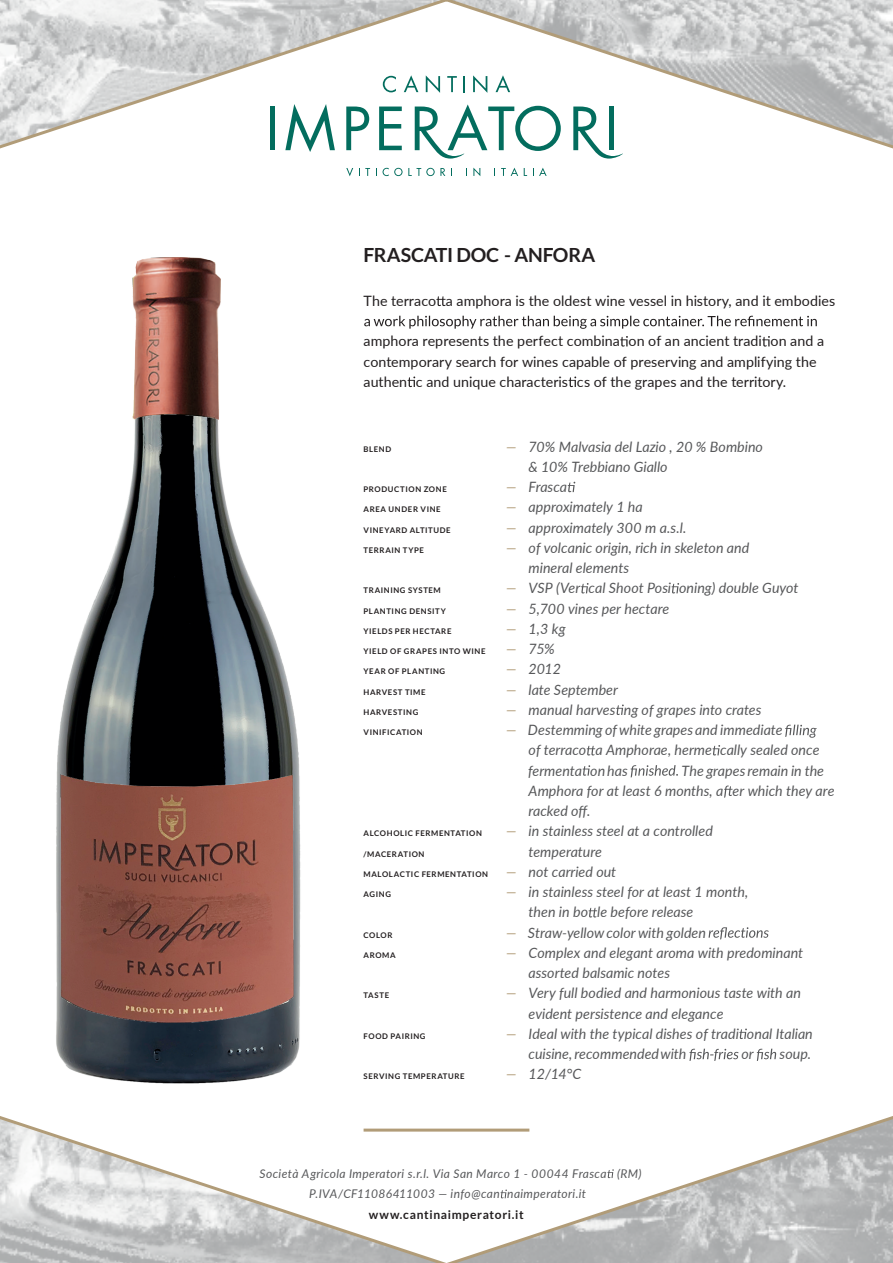
<style>
.page{position:relative;width:893px;height:1263px;background:#fff}
.page>*{position:absolute;margin:0;border:0;box-sizing:border-box;transform-origin:0 0}
.t1{font:700 19.5px "Lato";letter-spacing:-.01em;color:#231f20}
.t2{font:italic 14.25px/20.2px "Lato";color:#57585a}
.t3{font:14.25px/20.2px "Lato";color:#231f20}
.t4{font:italic 12px/20.2px "Lato";letter-spacing:.03em;color:#57585a;text-align:center}
.t5{font:700 12px "Lato";letter-spacing:.055em;color:#231f20}
.t6{font:700 7.8px "Lato";letter-spacing:.075em;color:#231f20}
.s1{color:#b19c78}
</style>
<div class="page">
<svg style="left:602px;top:157px;width:15px;height:2px"></svg>
<svg style="left:346px;top:168px;width:7px;height:8px"></svg>
<svg style="left:359px;top:168px;width:11px;height:8px"></svg>
<svg style="left:383px;top:168px;width:62px;height:8px"></svg>
<svg style="left:473px;top:168px;width:7px;height:8px"></svg>
<svg style="left:501px;top:168px;width:17px;height:8px"></svg>
<svg style="left:533px;top:168px;width:14px;height:8px"></svg>
<svg style="left:0;top:0;width:893px;height:157px"></svg>
<svg style="left:0;top:1116px;width:893px;height:147px"></svg>
<svg style="left:436px;top:296px;width:10px;height:10px"></svg>
<svg style="left:364px;top:316px;width:453px;height:13px"></svg>
<svg style="left:620px;top:336px;width:8px;height:11px"></svg>
<svg style="left:762px;top:336px;width:8px;height:11px"></svg>
<svg style="left:407px;top:376px;width:8px;height:11px"></svg>
<svg style="left:568px;top:376px;width:8px;height:11px"></svg>
<svg style="left:568px;top:482px;width:7px;height:10px"></svg>
<svg style="left:581px;top:583px;width:8px;height:10px"></svg>
<svg style="left:671px;top:583px;width:8px;height:10px"></svg>
<svg style="left:616px;top:704px;width:8px;height:11px"></svg>
<svg style="left:785px;top:725px;width:32px;height:13px"></svg>
<svg style="left:587px;top:746px;width:8px;height:9px"></svg>
<svg style="left:712px;top:745px;width:8px;height:10px"></svg>
<svg style="left:583px;top:765px;width:7px;height:11px"></svg>
<svg style="left:631px;top:765px;width:47px;height:12px"></svg>
<svg style="left:724px;top:785px;width:9px;height:13px"></svg>
<svg style="left:589px;top:908px;width:8px;height:9px"></svg>
<svg style="left:708px;top:927px;width:61px;height:12px"></svg>
<svg style="left:739px;top:1028px;width:8px;height:11px"></svg>
<svg style="left:689px;top:1049px;width:50px;height:12px"></svg>
<svg style="left:757px;top:1049px;width:19px;height:12px"></svg>
<img style="left:56px;top:415px;width:245px;height:668px">
<img style="left:60px;top:774px;width:234px;height:249px">
<img style="left:133px;top:257px;width:87px;height:163px">
<h1 class="t1" style="left:364px;top:244px;width:233px">FRASCATI DOC - ANFORA</h1>
<p class="t3" style="left:364px;top:290px;width:473px">The terraco a amphora is the oldest wine vessel in history, and it embodies</p>
<p class="t3" style="left:363px;top:331px;width:462px">amphora represents the perfect combina on of an ancient tradi on and a contemporary search for wines capable of preserving and amplifying the authen c and unique characteris cs of the grapes and the territory.</p>
<p class="t6" style="left:364px;top:444px;width:29px">BLEND</p>
<p class="t2" style="left:529px;top:436px;width:236px;text-indent:-22px"><span class="s1">—</span> 70% Malvasia del Lazio , 20 % Bombino &amp; 10% Trebbiano Giallo</p>
<p class="t6" style="left:364px;top:485px;width:85px">PRODUCTION ZONE</p>
<p class="t2" style="left:506px;top:476px;width:63px"><span class="s1">—</span> Frasca</p>
<p class="t6" style="left:364px;top:505px;width:79px">AREA UNDER VINE</p>
<p class="t2" style="left:506px;top:496px;width:138px"><span class="s1">—</span> approximately 1 ha</p>
<p class="t6" style="left:364px;top:525px;width:89px">VINEYARD ALTITUDE</p>
<p class="t2" style="left:506px;top:517px;width:182px"><span class="s1">—</span> approximately 300 m a.s.l.</p>
<p class="t6" style="left:364px;top:545px;width:62px">TERRAIN TYPE</p>
<p class="t2" style="left:529px;top:537px;width:222px;text-indent:-23px"><span class="s1">—</span> of volcanic origin, rich in skeleton and mineral elements</p>
<p class="t6" style="left:364px;top:586px;width:79px">TRAINING SYSTEM</p>
<p class="t2" style="left:506px;top:577px;width:294px"><span class="s1">—</span> VSP (Ver cal Shoot Posi oning) double Guyot</p>
<p class="t6" style="left:364px;top:606px;width:84px">PLANTING DENSITY</p>
<p class="t2" style="left:506px;top:598px;width:165px"><span class="s1">—</span> 5,700 vines per hectare</p>
<p class="t6" style="left:364px;top:626px;width:89px">YIELDS PER HECTARE</p>
<p class="t2" style="left:506px;top:618px;width:61px"><span class="s1">—</span> 1,3 kg</p>
<p class="t6" style="left:364px;top:647px;width:123px">YIELD OF GRAPES INTO WINE</p>
<p class="t2" style="left:506px;top:638px;width:50px"><span class="s1">—</span> 75%</p>
<p class="t6" style="left:364px;top:667px;width:83px">YEAR OF PLANTING</p>
<p class="t2" style="left:506px;top:658px;width:57px"><span class="s1">—</span> 2012</p>
<p class="t6" style="left:364px;top:687px;width:64px">HARVEST TIME</p>
<p class="t2" style="left:506px;top:679px;width:113px"><span class="s1">—</span> late September</p>
<p class="t6" style="left:364px;top:707px;width:56px">HARVESTING</p>
<p class="t2" style="left:506px;top:699px;width:257px"><span class="s1">—</span> manual harves ng of grapes into crates</p>
<p class="t6" style="left:364px;top:728px;width:61px">VINIFICATION</p>
<p class="t2" style="left:528px;top:719px;width:293px;text-indent:-22px"><span class="s1">—</span> Destemming of white grapes and immediate<br>of terraco a Amphorae, herme cally sealed once fermenta on has</p>
<p class="t2" style="left:529px;top:760px;width:307px;text-indent:153px">The grapes remain in the<br>Amphora for at least 6 months, a er which they are racked off.</p>
<p class="t6" style="left:364px;top:829px;width:120px">ALCOHOLIC FERMENTATION</p>
<p class="t2" style="left:506px;top:820px;width:208px"><span class="s1">—</span> in stainless steel at a controlled</p>
<p class="t6" style="left:364px;top:849px;width:62px">/MACERATION</p>
<p class="t2" style="left:529px;top:841px;width:75px">temperature</p>
<p class="t6" style="left:364px;top:869px;width:126px">MALOLACTIC FERMENTATION</p>
<p class="t2" style="left:506px;top:861px;width:112px"><span class="s1">—</span> not carried out</p>
<p class="t6" style="left:364px;top:890px;width:29px">AGING</p>
<p class="t2" style="left:529px;top:881px;width:221px;text-indent:-22px"><span class="s1">—</span> in stainless steel for at least 1 month, then in bo le before release</p>
<p class="t6" style="left:364px;top:930px;width:31px">COLOR</p>
<p class="t2" style="left:506px;top:922px;width:201px"><span class="s1">—</span> Straw-yellowcolor with golden</p>
<p class="t6" style="left:364px;top:950px;width:34px">AROMA</p>
<p class="t2" style="left:529px;top:942px;width:276px;text-indent:-22px"><span class="s1">—</span> Complex and elegant aroma with predominant assorted balsamic notes</p>
<p class="t6" style="left:364px;top:991px;width:27px">TASTE</p>
<p class="t2" style="left:529px;top:982px;width:274px;text-indent:-23px"><span class="s1">—</span> Very full bodied and harmonious taste with an evident persistence and elegance</p>
<p class="t6" style="left:364px;top:1031px;width:64px">FOOD PAIRING</p>
<p class="t2" style="left:529px;top:1023px;width:286px;text-indent:-23px"><span class="s1">—</span> Ideal with the typical dishes of tradi onal Italian cuisine,recommendedwith</p>
<p class="t2" style="left:741px;top:1043px;width:14px">or</p>
<p class="t2" style="left:780px;top:1043px;width:33px">soup.</p>
<p class="t6" style="left:364px;top:1072px;width:103px">SERVING TEMPERATURE</p>
<p class="t2" style="left:506px;top:1063px;width:77px"><span class="s1">—</span> 12/14°C</p>
<p class="t4" style="left:260px;top:1163px;width:384px">Società Agricola Imperatori s.r.l. Via San Marco 1 - 00044 Frasca (RM)<br>P.IVA/CF11086411003 — info@can naimperatori.it</p>
<p class="t5" style="left:369px;top:1207px;width:156px">www.cantinaimperatori.it</p>
</div>
